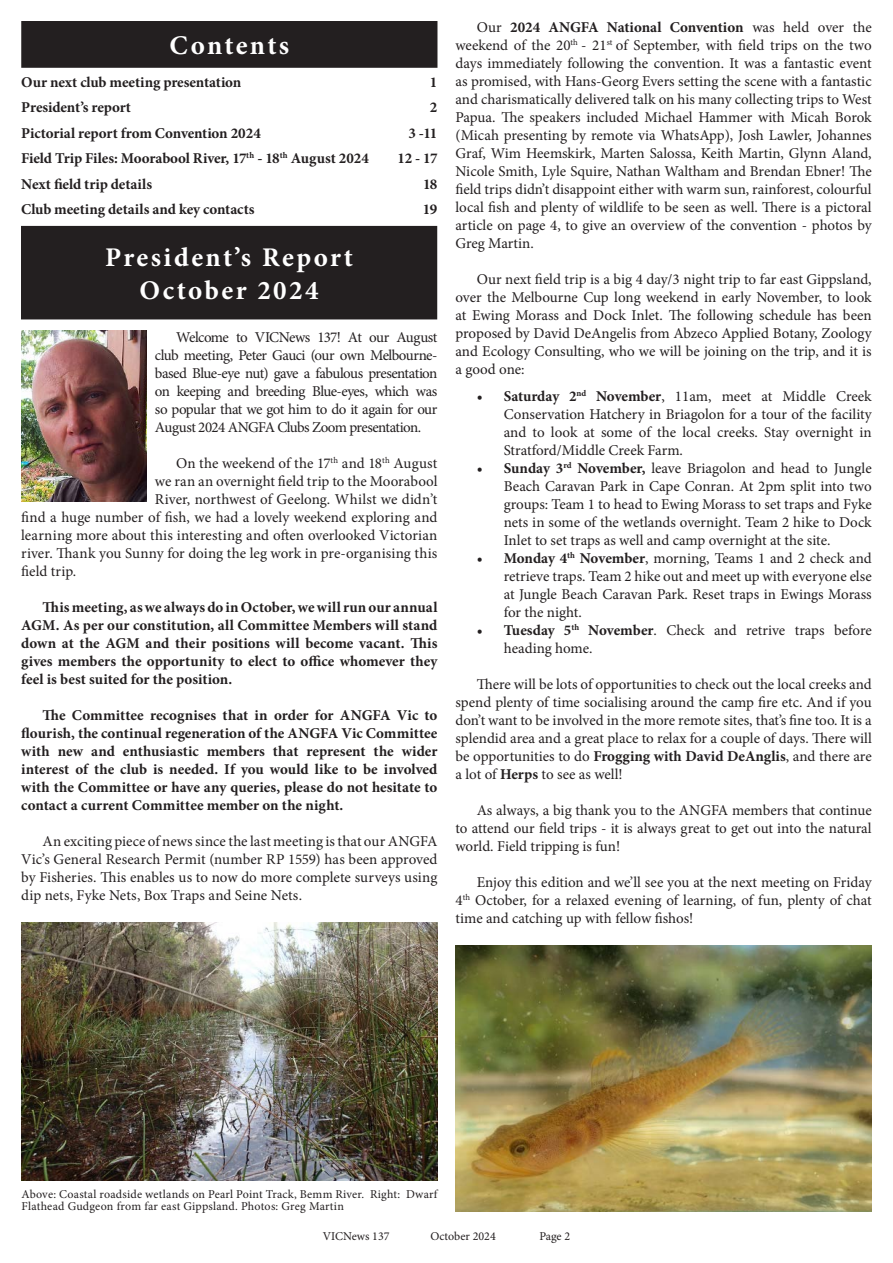
<style>
.page{position:relative;width:893px;height:1263px;background:#fff}
.page>*{position:absolute;margin:0;border:0;box-sizing:border-box;transform-origin:0 0}
.t1{font:700 27px "Minion Pro";letter-spacing:.085em;color:#fff}
.t2{font:15px/18px "Minion Pro";color:#231f20;text-align:justify}
.t3{font:700 15px/18px "Minion Pro";letter-spacing:-.005em;color:#231f20;text-align:justify}
.t4{font:12px/12px "Minion Pro";letter-spacing:.015em;color:#231f20}
.s1{font-weight:700}
</style>
<div class="page">
<div style="left:22px;top:227px;width:414px;height:92px;background:#231f20"></div>
<div style="left:21px;top:226px;width:416px;height:93px;border:2px solid #231f20"></div>
<img style="left:22px;top:331px;width:124px;height:171px">
<div style="left:22px;top:22px;width:415px;height:45px;background:#231f20"></div>
<div style="left:21px;top:21px;width:416px;height:47px;border:2px solid #231f20"></div>
<img style="left:21px;top:923px;width:416px;height:257px">
<img style="left:455px;top:945px;width:417px;height:267px">
<p class="t1" style="left:169px;top:27px;width:121px">Contents</p>
<p class="t3" style="left:21px;top:73px;width:222px">Our next club meeting presentation</p>
<p class="t3" style="left:430px;top:73px;width:9px">1</p>
<p class="t3" style="left:21px;top:98px;width:111px">President’s report</p>
<p class="t3" style="left:430px;top:98px;width:9px">2</p>
<p class="t3" style="left:21px;top:124px;width:241px">Pictorial report from Convention 2024</p>
<p class="t3" style="left:408px;top:124px;width:31px">3 -11</p>
<p class="t3" style="left:21px;top:149px;width:349px">Field Trip Files: Moorabool River, 17<sup>th</sup> - 18<sup>th</sup> August 2024</p>
<p class="t3" style="left:398px;top:149px;width:41px">12 - 17</p>
<p class="t3" style="left:21px;top:175px;width:132px">Next field trip details</p>
<p class="t3" style="left:423px;top:175px;width:16px">18</p>
<p class="t3" style="left:21px;top:200px;width:235px">Club meeting details and key contacts</p>
<p class="t3" style="left:423px;top:200px;width:16px">19</p>
<p class="t1" style="left:105px;top:239px;width:249px">President’s Report</p>
<p class="t1" style="left:140px;top:271px;width:181px">October 2024</p>
<p class="t2" style="left:155px;top:328px;width:284px;text-indent:21px">Welcome to VICNews 137! At our August club meeting, Peter Gauci (our own Melbourne&shy;based Blue-eye nut) gave a fabulous presentation on keeping and breeding Blue-eyes, which was so popular that we got him to do it again for our August 2024 ANGFA Clubs Zoom presentation.</p>
<p class="t2" style="left:176px;top:454px;width:263px">On the weekend of the 17<sup>th</sup> and 18<sup>th</sup> August</p>
<p class="t2" style="left:155px;top:472px;width:284px">we ran an overnight field trip to the Moorabool</p>
<p class="t2" style="left:155px;top:490px;width:284px">River, northwest of Geelong. Whilst we didn’t</p>
<p class="t2" style="left:21px;top:508px;width:418px">find a huge number of fish, we had a lovely weekend exploring and</p>
<p class="t2" style="left:21px;top:526px;width:418px">learning more about this interesting and often overlooked Victorian</p>
<p class="t2" style="left:21px;top:544px;width:418px">river. Thank you Sunny for doing the leg work in pre-organising this</p>
<p class="t2" style="left:21px;top:562px;width:57px">field trip.</p>
<p class="t3" style="left:21px;top:598px;width:418px;text-indent:21px">This meeting, as we always do in October, we will run our annual AGM. As per our constitution, all Committee Members will stand down at the AGM and their positions will become vacant. This gives members the opportunity to elect to office whomever they feel is best suited for the position.</p>
<p class="t3" style="left:21px;top:706px;width:418px;text-indent:21px">The Committee recognises that in order for ANGFA Vic to flourish, the continual regeneration of the ANGFA Vic Committee with new and enthusiastic members that represent the wider interest of the club is needed. If you would like to be involved with the Committee or have any queries, please do not hesitate to contact a current Committee member on the night.</p>
<p class="t2" style="left:21px;top:832px;width:418px;text-indent:21px">An exciting piece of news since the last meeting is that our ANGFA Vic’s General Research Permit (number RP 1559) has been approved by Fisheries. This enables us to now do more complete surveys using dip nets, Fyke Nets, Box Traps and Seine Nets.</p>
<p class="t2" style="left:455px;top:18px;width:418px;text-indent:21px">Our <span class="s1">2024 ANGFA National Convention</span> was held over the weekend of the 20<sup>th</sup> - 21<sup>st</sup> of September, with field trips on the two days immediately following the convention. It was a fantastic event as promised, with Hans-Georg Evers setting the scene with a fantastic and charismatically delivered talk on his many collecting trips to West Papua. The speakers included Michael Hammer with Micah Borok (Micah presenting by remote via WhatsApp), Josh Lawler, Johannes Graf, Wim Heemskirk, Marten Salossa, Keith Martin, Glynn Aland, Nicole Smith, Lyle Squire, Nathan Waltham and Brendan Ebner! The field trips didn’t disappoint either with warm sun, rainforest, colourful local fish and plenty of wildlife to be seen as well. There is a pictoral article on page 4, to give an overview of the convention - photos by Greg Martin.</p>
<p class="t2" style="left:455px;top:270px;width:418px;text-indent:21px">Our next field trip is a big 4 day/3 night trip to far east Gippsland, over the Melbourne Cup long weekend in early November, to look at Ewing Morass and Dock Inlet. The following schedule has been proposed by David DeAngelis from Abzeco Applied Botany, Zoology and Ecology Consulting, who we will be joining on the trip, and it is a good one:</p>
<p class="t2" style="left:504px;top:387px;width:369px;text-indent:-27px"><span class="s1">• Saturday 2</span><sup>nd</sup> <span class="s1">November</span>, 11am, meet at Middle Creek Conservation Hatchery in Briagolon for a tour of the facility and to look at some of the local creeks. Stay overnight in Stratford/Middle Creek Farm.</p>
<p class="t2" style="left:504px;top:459px;width:369px;text-indent:-27px"><span class="s1">• Sunday 3</span><sup>rd</sup> <span class="s1">November,</span> leave Briagolon and head to Jungle Beach Caravan Park in Cape Conran. At 2pm split into two groups: Team 1 to head to Ewing Morass to set traps and Fyke nets in some of the wetlands overnight. Team 2 hike to Dock Inlet to set traps as well and camp overnight at the site.</p>
<p class="t2" style="left:504px;top:549px;width:369px;text-indent:-27px"><span class="s1">• Monday 4</span><sup>th</sup> <span class="s1">November</span>, morning, Teams 1 and 2 check and retrieve traps. Team 2 hike out and meet up with everyone else at Jungle Beach Caravan Park. Reset traps in Ewings Morass for the night.</p>
<p class="t2" style="left:504px;top:621px;width:369px;text-indent:-27px"><span class="s1">• Tuesday 5</span><sup>th</sup> <span class="s1">November</span>. Check and retrive traps before heading home.</p>
<p class="t2" style="left:455px;top:675px;width:418px;text-indent:21px">There will be lots of opportunities to check out the local creeks and spend plenty of time socialising around the camp fire etc. And if you don’t want to be involved in the more remote sites, that’s fine too. It is a splendid area and a great place to relax for a couple of days. There will be opportunities to do <span class="s1">Frogging with David DeAnglis</span>, and there are a lot of <span class="s1">Herps</span> to see as well!</p>
<p class="t2" style="left:455px;top:801px;width:418px;text-indent:21px">As always, a big thank you to the ANGFA members that continue to attend our field trips - it is always great to get out into the natural world. Field tripping is fun!</p>
<p class="t2" style="left:455px;top:873px;width:418px;text-indent:21px">Enjoy this edition and we’ll see you at the next meeting on Friday 4<sup>th</sup> October, for a relaxed evening of learning, of fun, plenty of chat time and catching up with fellow fishos!</p>
<p class="t4" style="left:22px;top:1188px;width:417px">Above: Coastal roadside wetlands on Pearl Point Track, Bemm River. Right: Dwarf<br>Flathead Gudgeon from far east Gippsland. Photos: Greg Martin</p>
<p class="t4" style="left:323px;top:1230px;width:68px">VICNews 137</p>
<p class="t4" style="left:430px;top:1230px;width:67px">October 2024</p>
<p class="t4" style="left:539px;top:1230px;width:32px">Page 2</p>
</div>
